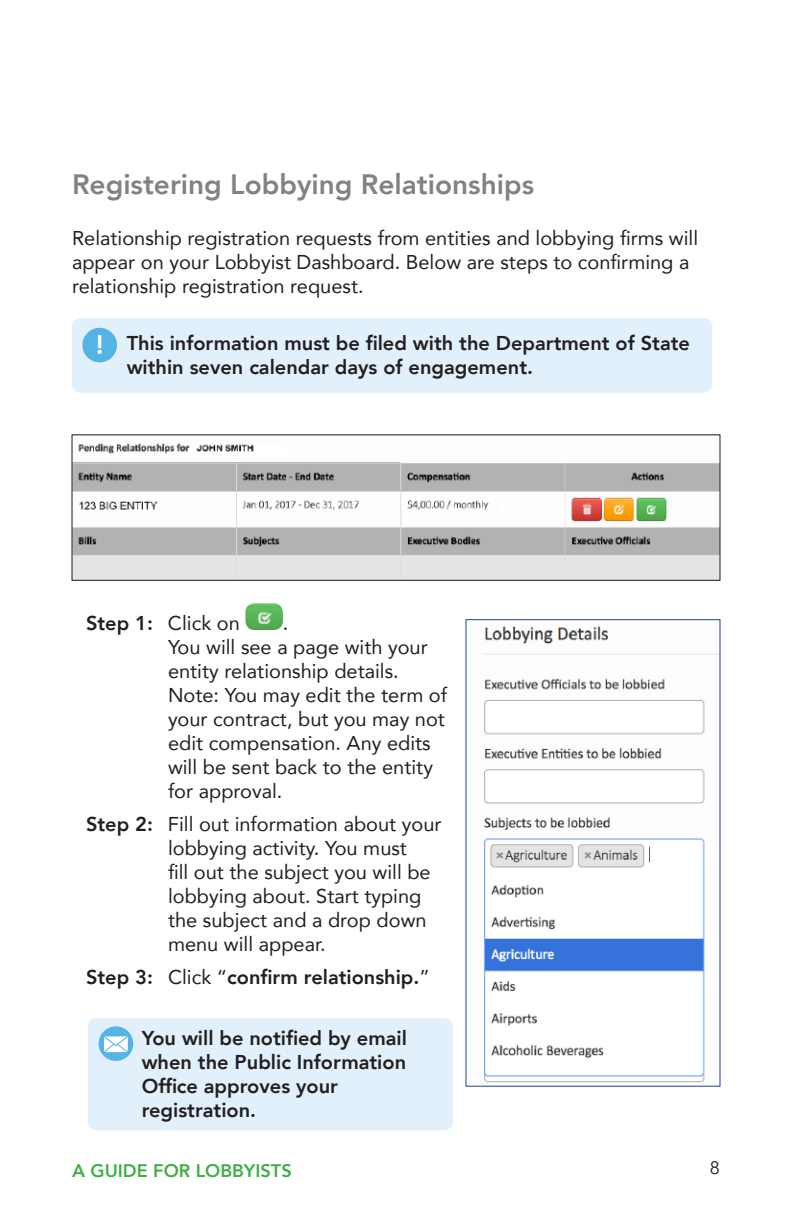
<style>
.page{position:relative;width:792px;height:1224px;background:#fff}
.page>*{position:absolute;margin:0;border:0;box-sizing:border-box;transform-origin:0 0}
.sub-titles{font:800 28px "Avenir";color:#808285}
.t1{font:800 27px "Avenir";color:#fff}
.content-tab{font:20px/24px "Avenir";color:#231f20}
.content-text{font:800 20px/24px "Avenir";color:#231f20}
.content-text-2{font:20px/24px "Avenir";color:#231f20}
.t2{font:800 18.2px "Avenir";color:#40ae49}
.t3{font:18px "Avenir";color:#231f20}
.s1{font-weight:800}
.s2{font-weight:400}
</style>
<div class="page">
<div style="left:72px;top:318px;width:640px;height:75px;background:#e1f0fa;border-radius:9px"></div>
<div style="left:82px;top:328px;width:35px;height:34px;background:#54b4e5;border-radius:50%"></div>
<div style="left:88px;top:1018px;width:365px;height:112px;background:#e1f0fa;border-radius:9px"></div>
<div style="left:99px;top:1026px;width:34px;height:35px;background:#54b4e5;border-radius:50%"></div>
<svg style="left:104px;top:1036px;width:24px;height:17px"></svg>
<img style="left:74px;top:443px;width:644px;height:136px">
<div style="left:72px;top:434px;width:648px;height:147px;border:1px solid #231f20"></div>
<img style="left:245px;top:603px;width:38px;height:27px">
<img style="left:484px;top:626px;width:234px;height:457px">
<p class="sub-titles" style="left:72px;top:162px;width:464px">Registering Lobbying Relationships</p>
<p class="content-text-2" style="left:72px;top:225px;width:628px">Relationship registration requests from entities and lobbying firms will appear on your Lobbyist Dashboard. Below are steps to confirming a relationship registration request.</p>
<p class="t1" style="left:96px;top:324px;width:9px">!</p>
<p class="content-text" style="left:127px;top:331px;width:565px">This information must be filed with the Department of State within seven calendar days of engagement.</p>
<p class="content-tab" style="left:86px;top:610px;width:155px"><span class="s1">Step 1:</span> Click on</p>
<p class="content-tab" style="left:168px;top:610px;width:281px;text-indent:115px">.<br>You will see a page with your entity relationship details.<br>Note: You may edit the term of your contract, but you may not edit compensation. Any edits will be sent back to the entity for approval.</p>
<p class="content-tab" style="left:168px;top:811px;width:275px;text-indent:-82px"><span class="s1">Step 2:</span> Fill out information about your lobbying activity. You must<br>fill out the subject you will be lobbying about. Start typing the subject and a drop down menu will appear.</p>
<p class="content-text" style="left:86px;top:965px;width:345px">Step 3: <span class="s2">Click “</span>confirm relationship.<span class="s2">”</span></p>
<p class="content-text" style="left:142px;top:1026px;width:267px">You will be notified by email when the Public Information<br>Office approves your registration.</p>
<p class="t2" style="left:72px;top:1157px;width:221px">A GUIDE FOR LOBBYISTS</p>
<p class="t3" style="left:710px;top:1157px;width:12px">8</p>
</div>
